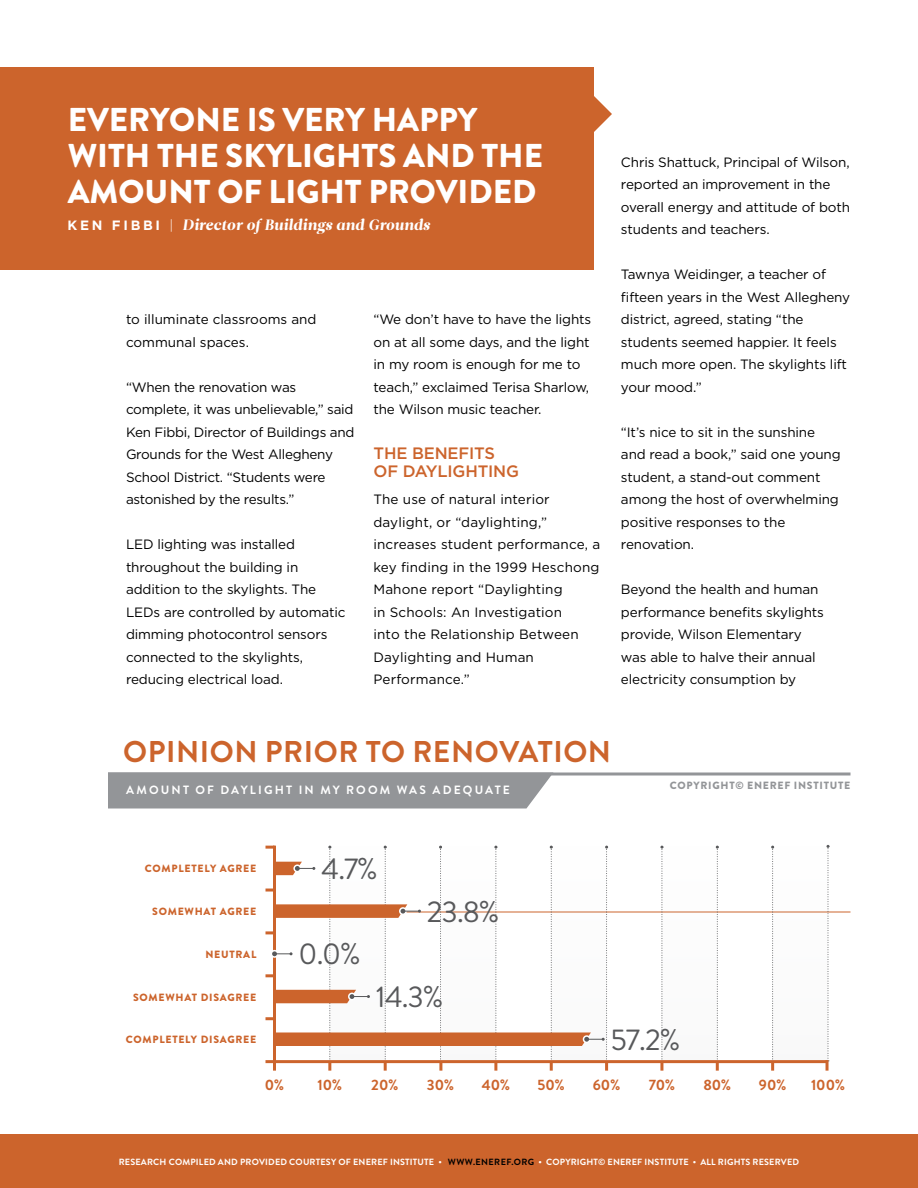
<style>
.page{position:relative;width:918px;height:1188px;background:#fff}
.page>*{position:absolute;margin:0;border:0;box-sizing:border-box;transform-origin:0 0}
.t1{font:900 33px/36px "Brandon Grotesque";color:#fff}
.t2{font:700 30px "Brandon Grotesque";letter-spacing:.02em;color:#cc642c}
.t3{font:30px "Brandon Grotesque";color:#58595b}
.t4{font:500 16.5px/18px "Gotham HTF";letter-spacing:-.01em;color:#cc642c}
.t5{font:italic 15px "Leitura Display";letter-spacing:.025em;color:#fff}
.t6{font:700 15px "Brandon Grotesque";color:#cc642c}
.t7{font:13.5px/22.5px "Gotham HTF";letter-spacing:-.01em;color:#000}
.t8{font:13.5px/22.5px "Gotham HTF";letter-spacing:.01em;color:#000}
.t9{font:700 12px "Brandon Grotesque";letter-spacing:.175em;color:#fff}
.t10{font:900 10.5px "Brandon Grotesque";letter-spacing:.07em;color:#cc642c}
.t11{font:900 10.5px "Brandon Grotesque";letter-spacing:.07em;color:#939598}
.t12{font:700 9px "Brandon Grotesque";letter-spacing:.02em;color:#fff}
.s1{font-family:"Gotham HTF";font-weight:700;font-style:normal;font-size:13.5px}
.s2{font-family:"Gotham HTF";font-weight:300;font-style:normal;font-size:13.5px}
.s3{color:#000}
</style>
<div class="page">
<div style="left:0;top:1134px;width:918px;height:54px;background:#cc642c"></div>
<hr style="left:374px;top:912px;width:476px;height:1px;background:#cc642c">
<div style="left:773px;top:844px;width:55px;height:218px;background:#fcfcfc"></div>
<div style="left:662px;top:844px;width:55px;height:218px;background:#fcfcfc"></div>
<hr style="left:266px;top:1060px;width:562px;height:3px;background:#cc642c">
<svg style="left:553px;top:772px;width:297px;height:4px"></svg>
<svg style="left:660px;top:846px;width:3px;height:225px"></svg>
<svg style="left:716px;top:846px;width:3px;height:225px"></svg>
<svg style="left:771px;top:846px;width:3px;height:225px"></svg>
<svg style="left:826px;top:845px;width:4px;height:226px"></svg>
<div style="left:108px;top:772px;width:445px;height:36px;background:#939598"></div>
<svg style="left:266px;top:846px;width:342px;height:225px"></svg>
<div style="left:0;top:68px;width:594px;height:202px;background:#cc642c"></div>
<svg style="left:594px;top:96px;width:18px;height:36px"></svg>
<h1 class="t1" style="left:68px;top:102px;width:477px">EVERYONE IS VERY HAPPY<br>WITH THE SKYLIGHTS AND THE<br>AMOUNT OF LIGHT PROVIDED</h1>
<p class="t5" style="left:68px;top:216px;width:364px"><span class="s1">K E N F I B B I</span> <span class="s2">|</span> Director of Buildings and Grounds</p>
<p class="t7" style="left:126px;top:308px;width:192px">to illuminate classrooms and communal spaces.</p>
<p class="t7" style="left:126px;top:375px;width:230px">“When the renovation was complete, it was unbelievable,” said<br>Ken Fibbi, Director of Buildings and<br>Grounds for the West Allegheny<br>School District. “Students were astonished by the results.”</p>
<p class="t7" style="left:126px;top:533px;width:221px">LED lighting was installed throughout the building in addition to the skylights. The<br>LEDs are controlled by automatic dimming photocontrol sensors connected to the skylights, reducing electrical load.</p>
<p class="t7" style="left:373px;top:308px;width:219px">“We don’t have to have the lights on at all some days, and the light in my room is enough for me to teach,” exclaimed Terisa Sharlow, the Wilson music teacher.</p>
<p class="t4" style="left:374px;top:444px;width:147px">THE BENEFITS<br>OF DAYLIGHTING</p>
<p class="t8" style="left:374px;top:488px;width:228px">The use of natural interior daylight, or “daylighting,” increases student performance, a key finding in the 1999 Heschong<br>Mahone report “Daylighting<br>in Schools: An Investigation<br>into the Relationship Between<br>Daylighting and Human<br>Performance.”</p>
<p class="t7" style="left:621px;top:150px;width:231px">Chris Shattuck, Principal of Wilson, reported an improvement in the overall energy and attitude of both students and teachers.</p>
<p class="t7" style="left:621px;top:263px;width:231px">Tawnya Weidinger, a teacher of fifteen years in the West Allegheny district, agreed, stating “the students seemed happier. It feels much more open. The skylights lift your mood.”</p>
<p class="t7" style="left:621px;top:420px;width:221px">“It’s nice to sit in the sunshine and read a book,” said one young student, a stand-out comment among the host of overwhelming positive responses to the renovation.</p>
<p class="t7" style="left:621px;top:578px;width:204px">Beyond the health and human performance benefits skylights provide, Wilson Elementary was able to halve their annual electricity consumption by</p>
<h2 class="t2" style="left:123px;top:731px;width:489px">OPINION PRIOR TO RENOVATION</h2>
<p class="t9" style="left:126px;top:782px;width:385px">AMOUNT OF DAYLIGHT IN MY ROOM WAS ADEQUATE</p>
<p class="t11" style="left:670px;top:778px;width:182px">COPYRIGHT© ENEREF INSTITUTE</p>
<p class="t10" style="left:145px;top:861px;width:113px">COMPLETELY AGREE</p>
<p class="t10" style="left:152px;top:904px;width:106px">SOMEWHAT AGREE</p>
<p class="t10" style="left:205px;top:947px;width:52px">NEUTRAL</p>
<p class="t10" style="left:133px;top:990px;width:125px">SOMEWHAT DISAGREE</p>
<p class="t10" style="left:126px;top:1032px;width:132px">COMPLETELY DISAGREE</p>
<h2 class="t3" style="left:322px;top:848px;width:58px">4.7%</h2>
<h2 class="t3" style="left:299px;top:933px;width:64px">0.0%</h2>
<h2 class="t3" style="left:427px;top:891px;width:74px">23.8%</h2>
<h2 class="t3" style="left:376px;top:976px;width:69px">14.3%</h2>
<h2 class="t3" style="left:611px;top:1019px;width:71px">57.2%</h2>
<p class="t6" style="left:265px;top:1074px;width:21px">0%</p>
<p class="t6" style="left:318px;top:1074px;width:26px">10%</p>
<p class="t6" style="left:371px;top:1074px;width:29px">20%</p>
<p class="t6" style="left:427px;top:1074px;width:29px">30%</p>
<p class="t6" style="left:482px;top:1074px;width:30px">40%</p>
<p class="t6" style="left:538px;top:1074px;width:29px">50%</p>
<p class="t6" style="left:593px;top:1074px;width:29px">60%</p>
<p class="t6" style="left:649px;top:1074px;width:28px">70%</p>
<p class="t6" style="left:703px;top:1074px;width:29px">80%</p>
<p class="t6" style="left:759px;top:1074px;width:29px">90%</p>
<p class="t6" style="left:811px;top:1074px;width:36px">100%</p>
<p class="t12" style="left:119px;top:1156px;width:682px">RESEARCH COMPILED AND PROVIDED COURTESY OF ENEREF INSTITUTE • <span class="s3">WWW.ENEREF.ORG</span> • COPYRIGHT© ENEREF INSTITUTE • ALL RIGHTS RESERVED</p>
</div>
